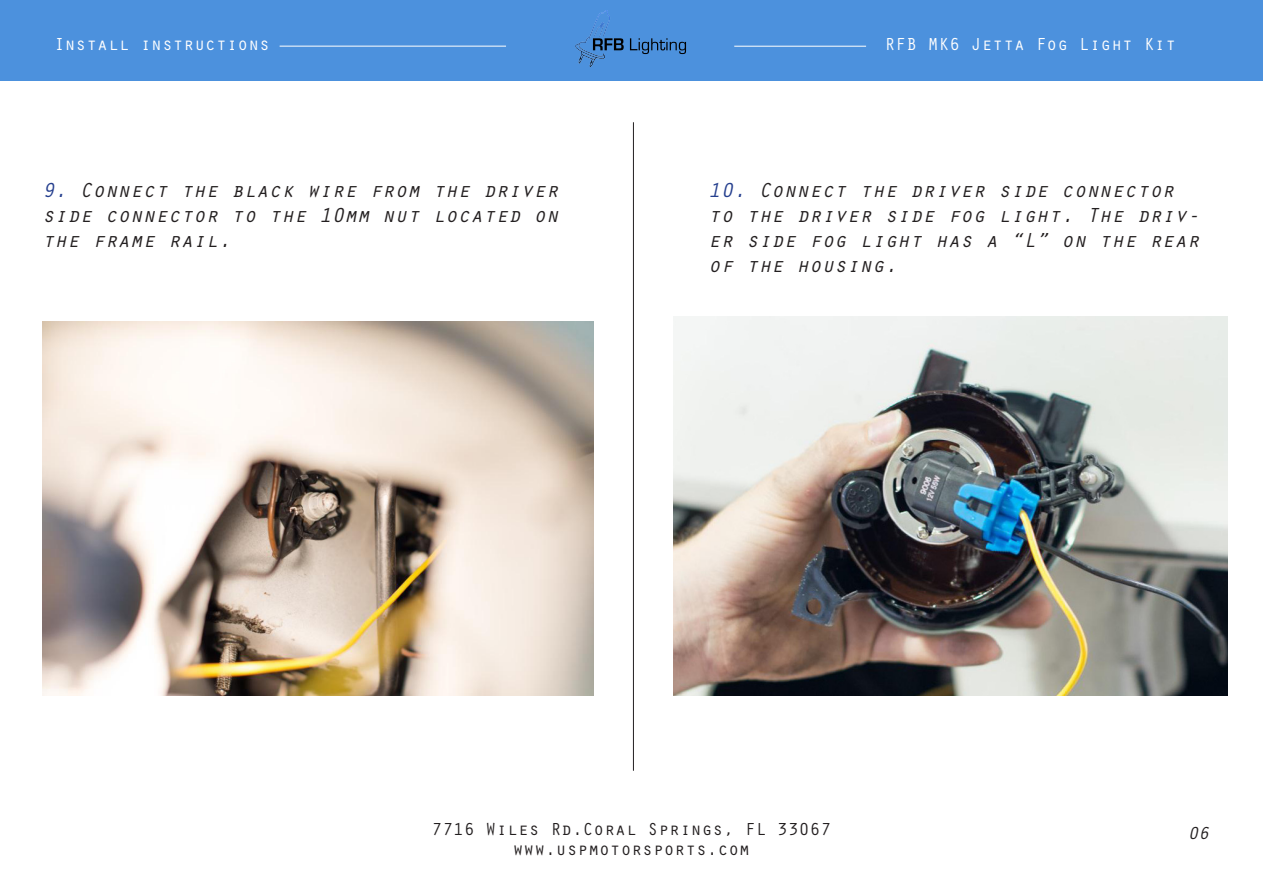
<style>
.page{position:relative;width:1263px;height:893px;background:#fff}
.page>*{position:absolute;margin:0;border:0;box-sizing:border-box;transform-origin:0 0}
.t1{font:italic 21px/25.2px "Orator Std";color:#231f20;text-align:justify}
.t2{font:18px "Orator Std";color:#231f20}
.t3{font:18px "Orator Std";color:#fff}
.t4{font:italic 18px "Orator Std";color:#231f20}
.s1{color:#253f8e}
</style>
<div class="page">
<div style="left:0;top:0;width:1263px;height:81px;background:#4c91dd"></div>
<hr style="left:280px;top:46px;width:226px;height:1px;background:#fff">
<img style="left:575px;top:10px;width:112px;height:57px">
<hr style="left:633px;top:122px;width:1px;height:649px;background:#231f20">
<hr style="left:734px;top:46px;width:132px;height:1px;background:#fff">
<img style="left:42px;top:322px;width:552px;height:374px">
<img style="left:673px;top:317px;width:554px;height:379px">
<p class="t3" style="left:54px;top:31px;width:218px">Install instructions</p>
<p class="t3" style="left:884px;top:31px;width:293px">RFB MK6 Jetta Fog Light Kit</p>
<p class="t1" style="left:42px;top:176px;width:518px"><span class="s1">9.</span> Connect the black wire from the driver side connector to the 10mm nut located on the frame rail.</p>
<p class="t1" style="left:708px;top:176px;width:493px;text-align:left"><span class="s1">10.</span> Connect the driver side connector to the driver side fog light. The driv&shy;er side fog light has a “L” on the rear of the housing.</p>
<p class="t2" style="left:432px;top:816px;width:401px">7716 Wiles Rd.Coral Springs, FL 33067</p>
<p class="t2" style="left:513px;top:836px;width:239px">www.uspmotorsports.com</p>
<p class="t4" style="left:1188px;top:820px;width:23px">06</p>
</div>
